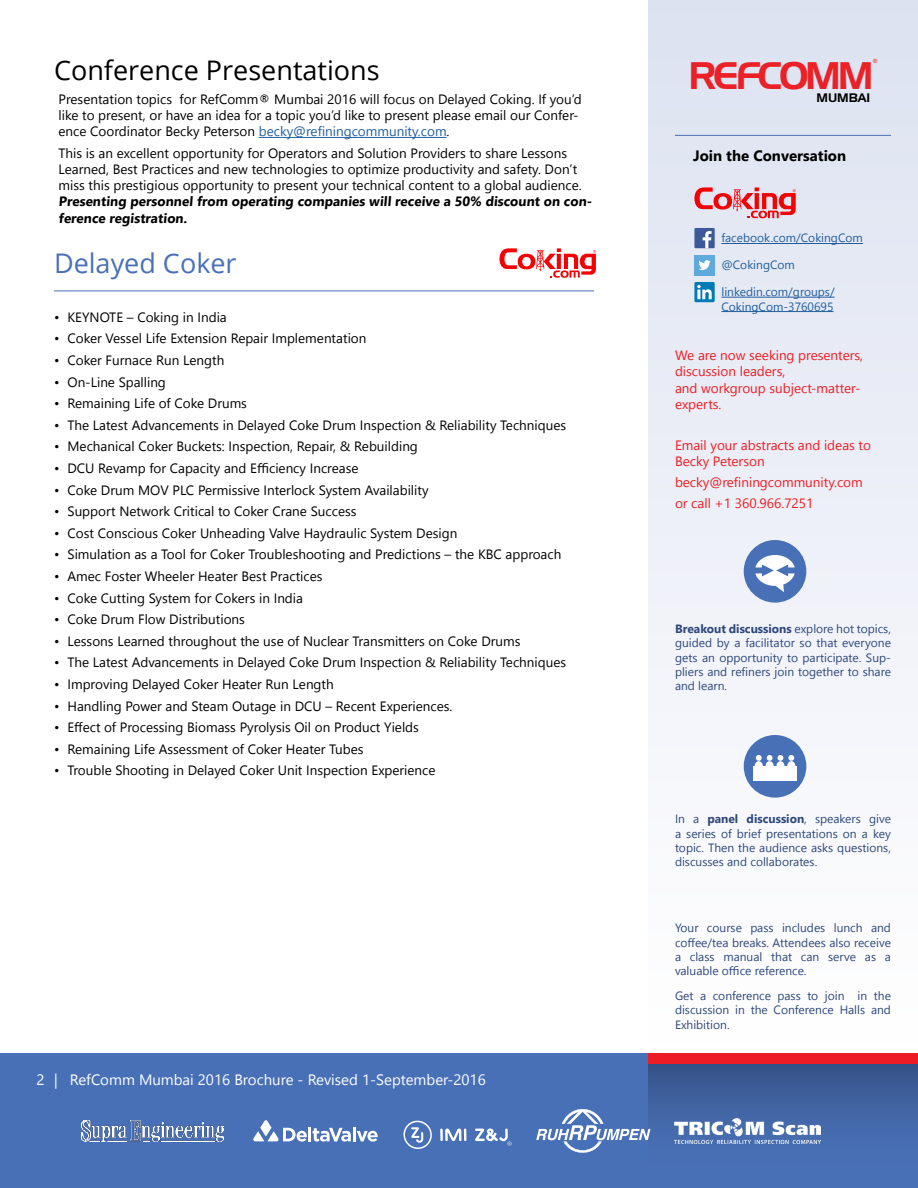
<style>
.page{position:relative;width:918px;height:1188px;background:#fff}
.page>*{position:absolute;margin:0;border:0;box-sizing:border-box;transform-origin:0 0}
.t1{font:37.35px "Handel Gothic";letter-spacing:-.08em;color:#ec2127}
.t2{font:27px "Open Sans";color:#000101}
.t3{font:27px "Open Sans";color:#4870b7}
.t4{font:15px "Segoe UI";color:#fff}
.t5{font:700 15px "Segoe UI";color:#000}
.t6{font:13.5px/16.2px "Segoe UI";color:#000}
.t7{font:13.5px/16.2px "Segoe UI";color:#ed1d24}
.t8{font:700 13.5px/16.2px "Segoe UI";color:#000}
.t9{font:12px/14.4px "Segoe UI";color:#2e487b;text-align:justify}
.t10{font:12px/14.4px "Segoe UI";color:#215e9e}
.t11{font:12px "Segoe UI";color:#215d9e}
.t12{font:12px "Handel Gothic";color:#000}
.t13{font:5.7px "Arial";color:#ec2127}
.s1{color:#215e9e}
.s2{font-weight:700}
</style>
<div class="page">
<div style="left:0;top:1053px;width:918px;height:135px;background:#4870b7"></div>
<svg style="left:648px;top:1064px;width:270px;height:77px"></svg>
<div style="left:648px;top:1053px;width:270px;height:11px;background:#ed1d24"></div>
<div style="left:648px;top:0;width:270px;height:1053px;background:linear-gradient(to bottom,#dce2f0,#fff)"></div>
<svg style="left:536px;top:1109px;width:114px;height:44px"></svg>
<svg style="left:253px;top:1120px;width:54px;height:22px"></svg>
<hr style="left:308px;top:1127px;width:3px;height:14px;background:#fff">
<svg style="left:313px;top:1128px;width:38px;height:14px"></svg>
<hr style="left:353px;top:1127px;width:3px;height:14px;background:#fff">
<svg style="left:357px;top:1131px;width:21px;height:11px"></svg>
<img style="left:81px;top:1120px;width:143px;height:22px">
<img style="left:675px;top:1118px;width:146px;height:26px">
<div style="left:403px;top:1121px;width:29px;height:28px;border:2px solid #fff;border-radius:50%"></div>
<svg style="left:440px;top:1129px;width:26px;height:12px"></svg>
<svg style="left:411px;top:1127px;width:12px;height:16px"></svg>
<svg style="left:475px;top:1128px;width:37px;height:18px"></svg>
<div style="left:694px;top:228px;width:21px;height:20px;background:#3c5a99"></div>
<svg style="left:703px;top:231px;width:9px;height:17px"></svg>
<div style="left:694px;top:255px;width:21px;height:20px;background:#5fa9dd"></div>
<svg style="left:699px;top:260px;width:12px;height:10px"></svg>
<div style="left:694px;top:282px;width:21px;height:20px;background:#007bb6"></div>
<svg style="left:697px;top:285px;width:15px;height:14px"></svg>
<hr style="left:721px;top:243px;width:142px;height:1px;background:#215d9e">
<hr style="left:721px;top:297px;width:114px;height:1px;background:#215e9e">
<hr style="left:721px;top:311px;width:113px;height:1px;background:#215e9e">
<svg style="left:694px;top:187px;width:102px;height:31px;background:#e9939b"></svg>
<hr style="left:675px;top:135px;width:216px;height:1px;background:#4870b7">
<hr style="left:54px;top:291px;width:540px;height:1px;background:#4870b7">
<hr style="left:259px;top:137px;width:188px;height:1px;background:#215e9e">
<svg style="left:500px;top:248px;width:96px;height:30px"></svg>
<div style="left:744px;top:735px;width:62px;height:63px;background:#4870b7;border-radius:50%"></div>
<div style="left:753px;top:766px;width:44px;height:14px;background:#fff"></div>
<div style="left:755px;top:761px;width:8px;height:10px;background:#fff;border-radius:50%"></div>
<div style="left:766px;top:761px;width:8px;height:10px;background:#fff;border-radius:50%"></div>
<div style="left:776px;top:761px;width:8px;height:10px;background:#fff;border-radius:50%"></div>
<svg style="left:756px;top:755px;width:38px;height:6px"></svg>
<div style="left:787px;top:761px;width:8px;height:10px;background:#fff;border-radius:50%"></div>
<div style="left:744px;top:540px;width:62px;height:63px;background:#4870b7;border-radius:50%"></div>
<svg style="left:755px;top:555px;width:40px;height:37px"></svg>
<h2 class="t2" style="left:54px;top:52px;width:327px">Conference Presentations</h2>
<p class="t6" style="left:58px;top:91px;width:525px">Presentation topics for RefComm® Mumbai 2016 will focus on Delayed Coking. If you’d like to present, or have an idea for a topic you’d like to present please email our Confer&shy;ence Coordinator Becky Peterson <span class="s1">becky@refiningcommunity.com</span>.</p>
<p class="t6" style="left:58px;top:145px;width:525px">This is an excellent opportunity for Operators and Solution Providers to share Lessons<br>Learned, Best Practices and new technologies to optimize productivity and safety. Don’t miss this prestigious opportunity to present your technical content to a global audience.</p>
<p class="t8" style="left:58px;top:193px;width:537px">Presenting personnel from operating companies will receive a 50% discount on con&shy;ference registration.</p>
<h2 class="t3" style="left:54px;top:245px;width:184px">Delayed Coker</h2>
<p class="t6" style="left:54px;top:309px;width:174px">• KEYNOTE – Coking in India</p>
<p class="t6" style="left:54px;top:330px;width:314px">• Coker Vessel Life Extension Repair Implementation</p>
<p class="t6" style="left:54px;top:352px;width:172px">• Coker Furnace Run Length</p>
<p class="t6" style="left:54px;top:373px;width:113px">• On-Line Spalling</p>
<p class="t6" style="left:54px;top:395px;width:195px">• Remaining Life of Coke Drums</p>
<p class="t6" style="left:54px;top:417px;width:514px">• The Latest Advancements in Delayed Coke Drum Inspection &amp; Reliability Techniques</p>
<p class="t6" style="left:54px;top:438px;width:365px">• Mechanical Coker Buckets: Inspection, Repair, &amp; Rebuilding</p>
<p class="t6" style="left:54px;top:460px;width:306px">• DCU Revamp for Capacity and Efficiency Increase</p>
<p class="t6" style="left:54px;top:481px;width:376px">• Coke Drum MOV PLC Permissive Interlock System Availability</p>
<p class="t6" style="left:54px;top:503px;width:304px">• Support Network Critical to Coker Crane Success</p>
<p class="t6" style="left:54px;top:525px;width:405px">• Cost Conscious Coker Unheading Valve Haydraulic System Design</p>
<p class="t6" style="left:54px;top:546px;width:509px">• Simulation as a Tool for Coker Troubleshooting and Predictions – the KBC approach</p>
<p class="t6" style="left:54px;top:568px;width:270px">• Amec Foster Wheeler Heater Best Practices</p>
<p class="t6" style="left:54px;top:589px;width:251px">• Coke Cutting System for Cokers in India</p>
<p class="t6" style="left:54px;top:611px;width:193px">• Coke Drum Flow Distributions</p>
<p class="t6" style="left:54px;top:633px;width:468px">• Lessons Learned throughout the use of Nuclear Transmitters on Coke Drums</p>
<p class="t6" style="left:54px;top:654px;width:514px">• The Latest Advancements in Delayed Coke Drum Inspection &amp; Reliability Techniques</p>
<p class="t6" style="left:54px;top:676px;width:281px">• Improving Delayed Coker Heater Run Length</p>
<p class="t6" style="left:54px;top:697px;width:400px">• Handling Power and Steam Outage in DCU – Recent Experiences.</p>
<p class="t6" style="left:54px;top:719px;width:366px">• Effect of Processing Biomass Pyrolysis Oil on Product Yields</p>
<p class="t6" style="left:54px;top:741px;width:311px">• Remaining Life Assessment of Coker Heater Tubes</p>
<p class="t6" style="left:54px;top:762px;width:383px">• Trouble Shooting in Delayed Coker Unit Inspection Experience</p>
<p class="t4" style="left:36px;top:1068px;width:451px">2 | RefComm Mumbai 2016 Brochure - Revised 1-September-2016</p>
<p class="t13" style="left:873px;top:57px;width:6px">®</p>
<h1 class="t1" style="left:688px;top:59px;width:187px">REFCOMM</h1>
<p class="t12" style="left:816px;top:92px;width:55px">MUMBAI</p>
<p class="t5" style="left:693px;top:144px;width:155px">Join the Conversation</p>
<p class="t11" style="left:721px;top:229px;width:143px">facebook.com/CokingCom</p>
<p class="t11" style="left:721px;top:256px;width:75px">@CokingCom</p>
<p class="t10" style="left:721px;top:284px;width:115px">linkedin.com/groups/<br>CokingCom-3760695</p>
<p class="t7" style="left:675px;top:347px;width:190px">We are now seeking presenters, discussion leaders,<br>and workgroup subject-matter&shy;experts.</p>
<p class="t7" style="left:675px;top:437px;width:197px">Email your abstracts and ideas to<br>Becky Peterson</p>
<p class="t7" style="left:675px;top:472px;width:189px;line-height:20.7px">becky@refiningcommunity.com or call +1 360.966.7251</p>
<p class="t9" style="left:675px;top:621px;width:218px"><span class="s2">Breakout discussions</span> explore hot topics, guided by a facilitator so that everyone gets an opportunity to participate. Sup&shy;pliers and refiners join together to share and learn.</p>
<p class="t9" style="left:675px;top:812px;width:217px">In a <span class="s2">panel discussion</span>, speakers give a series of brief presentations on a key topic. Then the audience asks questions, discusses and collaborates.</p>
<p class="t9" style="left:675px;top:921px;width:218px">Your course pass includes lunch and coffee/tea breaks. Attendees also receive a class manual that can serve as a valuable office reference.</p>
<p class="t9" style="left:675px;top:988px;width:218px">Get a conference pass to join in the discussion in the Conference Halls and Exhibition.</p>
</div>
